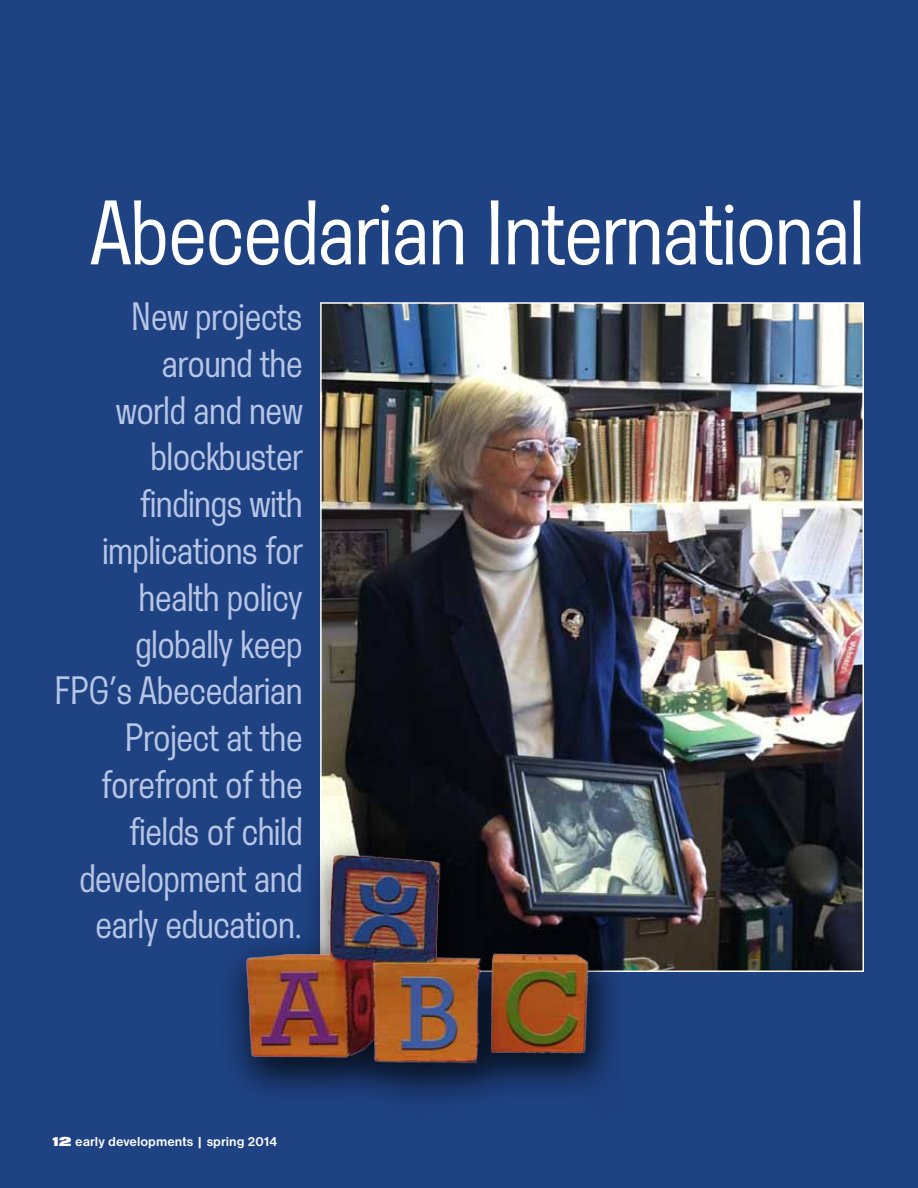
<style>
.page{position:relative;width:918px;height:1188px;background:#1f4283}
.page>*{position:absolute;margin:0;border:0;box-sizing:border-box;transform-origin:0 0}
.t1{font:90px "Cg Westerveldt Lt";color:#fff}
.t2{font:39px/46.8px "Cg Westerveldt Lt";color:#b8c6e6;text-align:right}
.t3{font:700 13.5px "Nimbus San D";color:#fff}
.s1{font-family:"Nimbus San D Blac Exte";font-weight:400}
</style>
<div class="page">
<img style="left:323px;top:305px;width:538px;height:664px">
<div style="left:216px;top:832px;width:423px;height:299px;background:#000;opacity:.75"></div>
<img style="left:232px;top:807px;width:373px;height:324px">
<h1 class="t1" style="left:90px;top:184px;width:775px">Abecedarian International</h1>
<p class="t2" style="left:54px;top:294px;width:250px">New projects around the<br>world and new blockbuster findings with implications for health policy globally keep<br>FPG’s Abecedarian<br>Project at the forefront of the fields of child development and early education.</p>
<p class="t3" style="left:52px;top:1134px;width:226px"><span class="s1">12</span> early developments | spring 2014</p>
</div>
